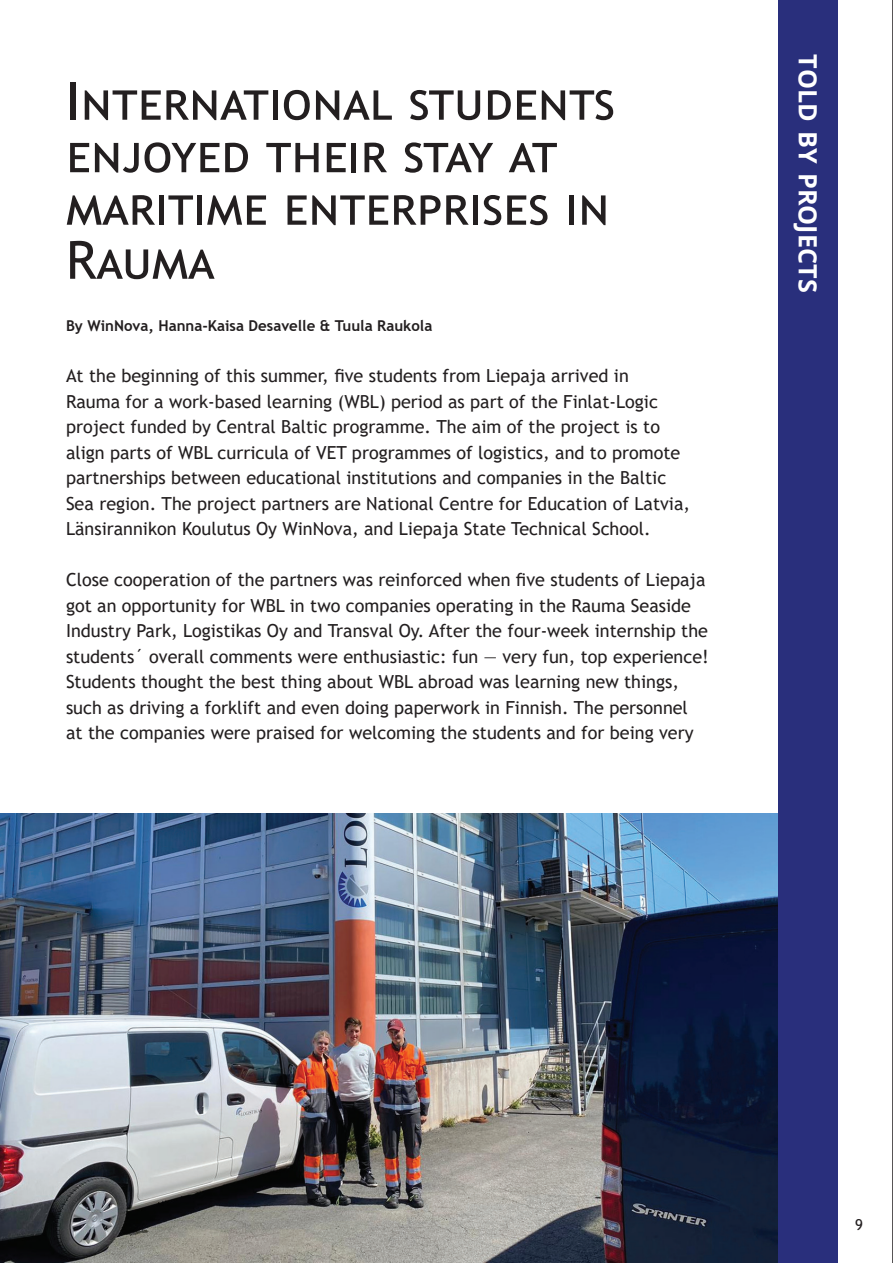
<style>
.page{position:relative;width:893px;height:1263px;background:#fff}
.page>*{position:absolute;margin:0;border:0;box-sizing:border-box;transform-origin:0 0}
.t1{font:52.5px/52.9px "Trebuchet MS";letter-spacing:.09em;color:#231f20}
.t2{font:700 25.2px "Open Sans";color:#fff}
.t3{font:18px/25.5px "Trebuchet MS";color:#231f20}
.t4{font:700 15px "Trebuchet MS";color:#231f20}
.t5{font:15px "Trebuchet MS";color:#231f20}
</style>
<div class="page">
<hr style="left:892px;top:0;width:1px;height:1263px;background:#231f20">
<img style="left:0;top:814px;width:779px;height:448px">
<div style="left:779px;top:0;width:59px;height:1262px;background:#292f7c"></div>
<h1 class="t1" style="left:66px;top:74px;width:550px">International students enjoyed their stay at maritime enterprises in<br>Rauma</h1>
<p class="t4" style="left:66px;top:317px;width:368px">By WinNova, Hanna-Kaisa Desavelle &amp; Tuula Raukola</p>
<p class="t3" style="left:66px;top:363px;width:626px">At the beginning of this summer, five students from Liepaja arrived in<br>Rauma for a work-based learning (WBL) period as part of the Finlat-Logic project funded by Central Baltic programme. The aim of the project is to align parts of WBL curricula of VET programmes of logistics, and to promote partnerships between educational institutions and companies in the Baltic Sea region. The project partners are National Centre for Education of Latvia, Länsirannikon Koulutus Oy WinNova, and Liepaja State Technical School.</p>
<p class="t3" style="left:66px;top:567px;width:644px">Close cooperation of the partners was reinforced when five students of Liepaja got an opportunity for WBL in two companies operating in the Rauma Seaside Industry Park, Logistikas Oy and Transval Oy. After the four-week internship the students´ overall comments were enthusiastic: fun — very fun, top experience!<br>Students thought the best thing about WBL abroad was learning new things, such as driving a forklift and even doing paperwork in Finnish. The personnel at the companies were praised for welcoming the students and for being very</p>
<h2 class="t2" style="left:826px;top:54px;width:240px;rotate:90deg">told by projects</h2>
<p class="t5" style="left:855px;top:1215px;width:9px">9</p>
</div>
